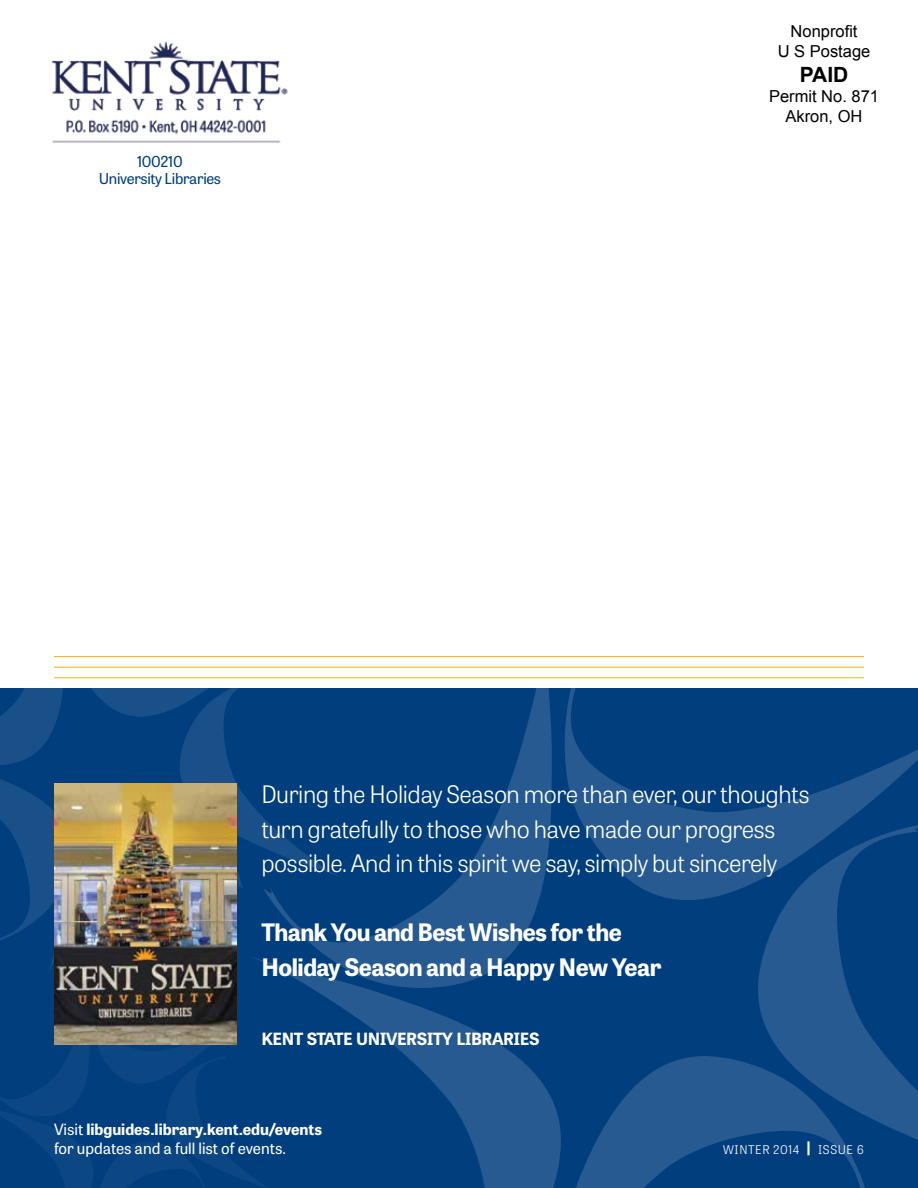
<style>
.page{position:relative;width:918px;height:1188px;background:#fff}
.page>*{position:absolute;margin:0;border:0;box-sizing:border-box;transform-origin:0 0}
.t1{font:300 24px/34.5px "Tablet Gothic";letter-spacing:-.02em;color:#fff}
.t2{font:700 24px/34.5px "Tablet Gothic";letter-spacing:-.02em;color:#fff}
.t3{font:700 21px "Arial";color:#000}
.t4{font:700 16.8px "Tablet Gothic";letter-spacing:-.03em;color:#fff}
.t5{font:16.5px/19.8px "Arial";color:#000;text-align:center}
.t6{font:15.6px/19.2px "Tablet Gothic";color:#fff}
.t7{font:15px/16.5px "Tablet Gothic";letter-spacing:-.02em;color:#003e7e;text-align:center}
.t8{font:300 12px "Tablet Gothic";letter-spacing:.05em;color:#fff}
.s1{font-weight:700}
</style>
<div class="page">
<img style="left:51px;top:41px;width:237px;height:102px">
<div style="left:0;top:689px;width:918px;height:499px;background:#003e7e"></div>
<svg style="left:346px;top:992px;width:172px;height:196px"></svg>
<svg style="left:346px;top:657px;width:208px;height:335px"></svg>
<svg style="left:554px;top:657px;width:364px;height:243px"></svg>
<svg style="left:749px;top:820px;width:169px;height:320px"></svg>
<svg style="left:518px;top:1053px;width:359px;height:135px;fill:#265a91"></svg>
<svg style="left:0;top:657px;width:346px;height:531px"></svg>
<hr style="left:54px;top:677px;width:810px;height:1px;background:#eeb111">
<hr style="left:54px;top:667px;width:810px;height:1px;background:#eeb111">
<hr style="left:54px;top:656px;width:810px;height:1px;background:#eeb111">
<img style="left:54px;top:783px;width:183px;height:262px">
<p class="t7" style="left:99px;top:153px;width:124px">100210<br>University Libraries</p>
<p class="t5" style="left:778px;top:22px;width:94px">Nonprofit<br>U S Postage</p>
<p class="t3" style="left:800px;top:61px;width:50px">PAID</p>
<p class="t5" style="left:769px;top:86px;width:112px">Permit No. 871<br>Akron, OH</p>
<p class="t1" style="left:261px;top:777px;width:550px">During the Holiday Season more than ever, our thoughts turn gratefully to those who have made our progress possible. And in this spirit we say, simply but sincerely</p>
<p class="t2" style="left:261px;top:914px;width:402px">Thank You and Best Wishes for the<br>H oliday Season and a H appy New Year</p>
<p class="t4" style="left:261px;top:1027px;width:12px">KENT</p>
<p class="t4" style="left:307px;top:1027px;width:10px">STATE</p>
<p class="t4" style="left:356px;top:1027px;width:167px">UNIVERSITY LIB RARIES</p>
<p class="t6" style="left:54px;top:1119px;width:270px">Visit <span class="s1">libguides.library.kent.edu/events </span>for updates and a full list of events.</p>
<p class="t8" style="left:723px;top:1141px;width:142px">WINTER 2014 <sup>|</sup> Issue 6</p>
</div>
